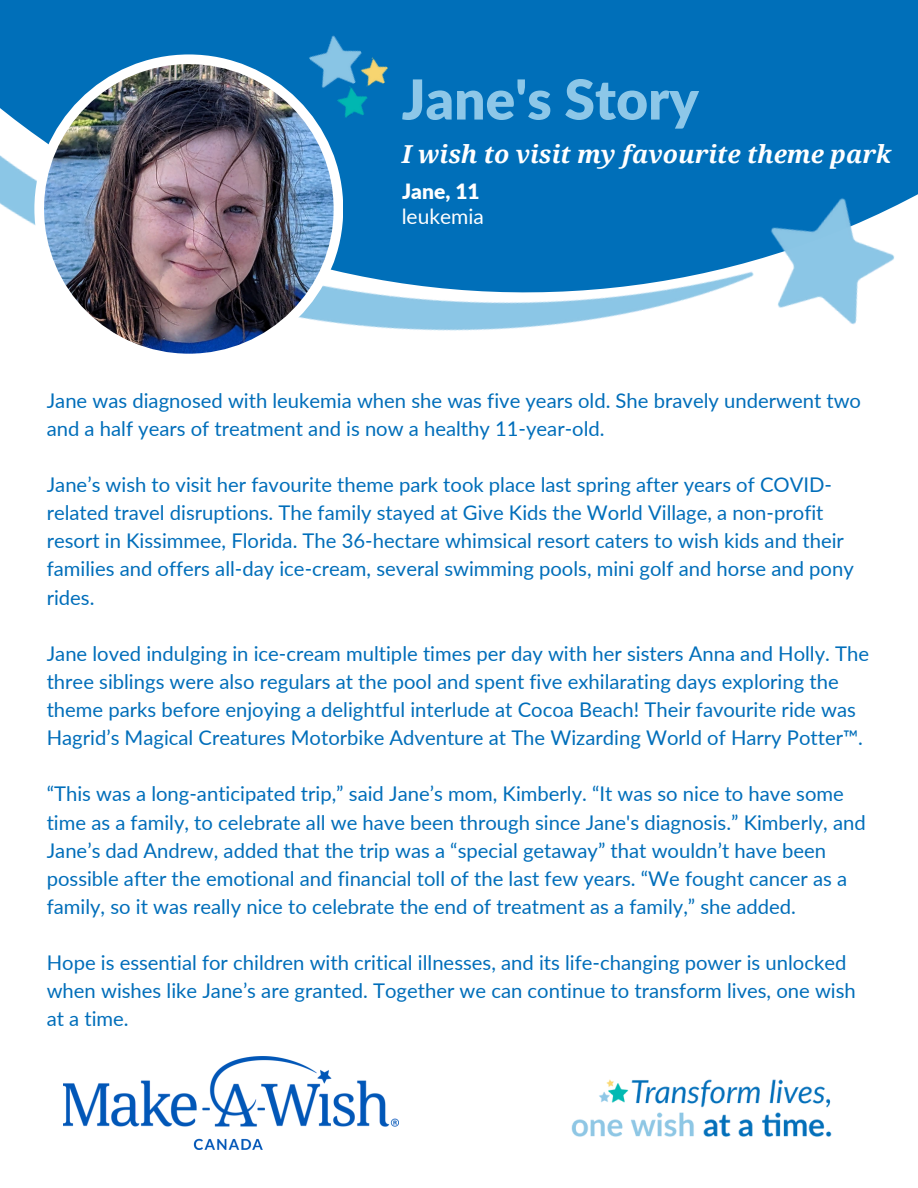
<style>
.page{position:relative;width:918px;height:1188px;background:#fff}
.page>*{position:absolute;margin:0;border:0;box-sizing:border-box;transform-origin:0 0}
.t1{font:900 55.05px "Lato";color:#8dc7e8}
.t2{font:italic 700 24.75px "Droid Serif";color:#fff}
.t3{font:21px "Lato";color:#fff}
.t4{font:900 21px "Lato";color:#fff}
.t5{font:20.25px/28.2px "Lato";color:#006eba}
</style>
<div class="page">
<img style="left:63px;top:1056px;width:335px;height:93px">
<img style="left:0;top:0;width:918px;height:331px">
<img style="left:571px;top:1079px;width:261px;height:58px">
<div style="left:34px;top:54px;width:309px;height:309px;background:#fff;border-radius:50%"></div>
<img style="left:44px;top:64px;width:290px;height:290px;border-radius:50%">
<img style="left:298px;top:26px;width:76px;height:75px">
<img style="left:355px;top:53px;width:39px;height:39px">
<img style="left:330px;top:81px;width:44px;height:44px">
<p class="t1" style="left:402px;top:65px;width:299px">Jane's Story</p>
<p class="t2" style="left:402px;top:140px;width:491px">I wish to visit my favourite theme park</p>
<p class="t3" style="left:402px;top:203px;width:84px">leukemia</p>
<p class="t4" style="left:402px;top:178px;width:79px">Jane, 11</p>
<p class="t5" style="left:47px;top:386px;width:816px">Jane was diagnosed with leukemia when she was five years old. She bravely underwent two and a half years of treatment and is now a healthy 11-year-old.</p>
<p class="t5" style="left:47px;top:470px;width:809px">Jane’s wish to visit her favourite theme park took place last spring after years of COVID&shy;related travel disruptions. The family stayed at Give Kids the World Village, a non-profit resort in Kissimmee, Florida. The 36-hectare whimsical resort caters to wish kids and their families and offers all-day ice-cream, several swimming pools, mini golf and horse and pony rides.</p>
<p class="t5" style="left:47px;top:639px;width:824px">Jane loved indulging in ice-cream multiple times per day with her sisters Anna and Holly. The three siblings were also regulars at the pool and spent five exhilarating days exploring the theme parks before enjoying a delightful interlude at Cocoa Beach! Their favourite ride was Hagrid’s Magical Creatures Motorbike Adventure at The Wizarding World of Harry Potter™.</p>
<p class="t5" style="left:47px;top:779px;width:821px">“This was a long-anticipated trip,” said Jane’s mom, Kimberly. “It was so nice to have some time as a family, to celebrate all we have been through since Jane's diagnosis.” Kimberly, and Jane’s dad Andrew, added that the trip was a “special getaway” that wouldn’t have been possible after the emotional and financial toll of the last few years. “We fought cancer as a family, so it was really nice to celebrate the end of treatment as a family,” she added.</p>
<p class="t5" style="left:47px;top:948px;width:811px">Hope is essential for children with critical illnesses, and its life-changing power is unlocked when wishes like Jane’s are granted. Together we can continue to transform lives, one wish at a time.</p>
</div>
